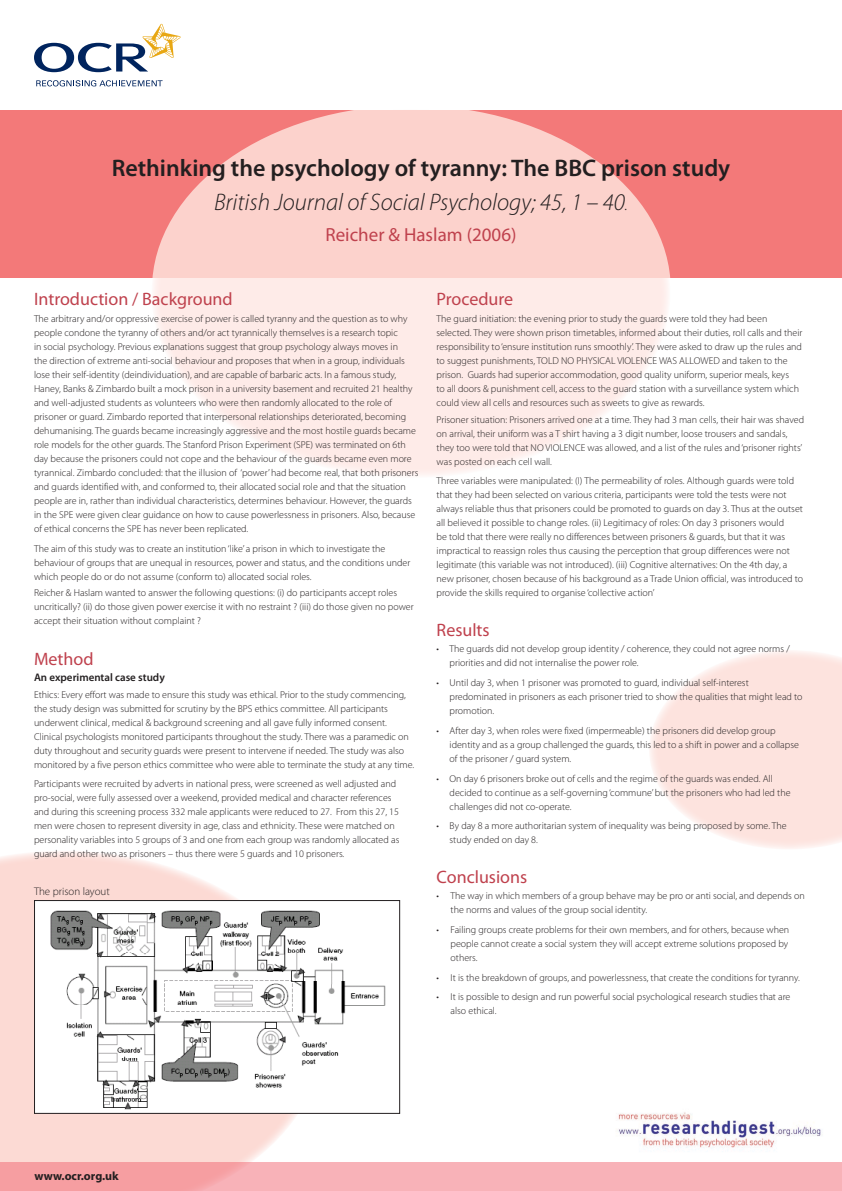
<style>
.page{position:relative;width:842px;height:1191px;background:#fff}
.page>*{position:absolute;margin:0;border:0;box-sizing:border-box;transform-origin:0 0}
.t1{font:600 24px/34.5px "Myriad Pro";color:#231f20;text-align:center}
.t2{font:19px "Myriad Pro";color:#bf414d}
.t3{font:18px "Myriad Pro";color:#bf414d}
.t4{font:700 12px "Myriad Pro";color:#231f20}
.t5{font:600 11px "Myriad Pro";color:#231f20}
.t6{font:300 11px "Myriad Pro";color:#231f20}
.t7{font:300 10px/14px "Myriad Pro";color:#231f20}
.s1{font-weight:300;font-style:italic}
.s2{font-weight:300;font-style:italic;font-size:16px}
</style>
<div class="page">
<svg style="left:650px;top:651px;width:192px;height:198px"></svg>
<div style="left:152px;top:109px;width:518px;height:369px;background:#feebe8;border-radius:50%"></div>
<svg style="left:0;top:851px;width:323px;height:311px;fill:#fcdad4"></svg>
<div style="left:0;top:110px;width:842px;height:168px;background:#f37979"></div>
<svg style="left:152px;top:110px;width:519px;height:168px;fill:#fcd2cc"></svg>
<svg style="left:36px;top:80px;width:127px;height:6px"></svg>
<svg style="left:34px;top:24px;width:147px;height:48px"></svg>
<div style="left:0;top:1162px;width:842px;height:29px;background:linear-gradient(to right,#f6a1a5,#f9b8bf)"></div>
<img style="left:36px;top:902px;width:350px;height:209px">
<div style="left:34px;top:900px;width:366px;height:213px;border:1px solid #231f20"></div>
<img style="left:617px;top:1112px;width:204px;height:37px">
<h1 class="t1" style="left:112px;top:150px;width:620px">Rethinking the psychology of tyranny: The BBC prison study<br><span class="s1">British Journal of Social Psychology; 45, 1 – 40</span><span class="s2">.</span></h1>
<h2 class="t2" style="left:325px;top:223px;width:192px">Reicher &amp; Haslam (2006)</h2>
<h3 class="t3" style="left:34px;top:288px;width:200px">Introduction / Background</h3>
<p class="t7" style="left:34px;top:311px;width:386px">The arbitrary and/or oppressive exercise of power is called tyranny and the question as to why people condone the tyranny of others and/or act tyrannically themselves is a research topic<br>in social psychology. Previous explanations suggest that group psychology always moves in<br>the direction of extreme anti-social behaviour and proposes that when in a group, individuals lose their self-identity (deindividuation), and are capable of barbaric acts. In a famous study, Haney, Banks &amp; Zimbardo built a mock prison in a university basement and recruited 21 healthy and well-adjusted students as volunteers who were then randomly allocated to the role of prisoner or guard. Zimbardo reported that interpersonal relationships deteriorated, becoming dehumanising. The guards became increasingly aggressive and the most hostile guards became role models for the other guards. The Stanford Prison Experiment (SPE) was terminated on 6th day because the prisoners could not cope and the behaviour of the guards became even more tyrannical. Zimbardo concluded: that the illusion of ‘power’had become real, that both prisoners and guards identified with, and conformed to, their allocated social role and that the situation people are in, rather than individual characteristics, determines behaviour. However, the guards in the SPE were given clear guidance on how to cause powerlessness in prisoners. Also, because of ethical concerns the SPE has never been replicated.</p>
<p class="t7" style="left:34px;top:541px;width:378px">The aim of this study was to create an institution ‘like’ a prison in which to investigate the behaviour of groups that are unequal in resources, power and status, and the conditions under which people do or do not assume (conform to) allocated social roles.</p>
<p class="t7" style="left:34px;top:586px;width:381px">Reicher &amp; Haslam wanted to answer the following questions: (i) do participants accept roles uncritically? (ii) do those given power exercise it with no restraint ? (iii) do those given no power accept their situation without complaint ?</p>
<h3 class="t3" style="left:34px;top:647px;width:61px">Method</h3>
<p class="t5" style="left:34px;top:670px;width:132px">An experimental case study</p>
<p class="t7" style="left:34px;top:687px;width:382px">Ethics: Every effort was made to ensure this study was ethical. Prior to the study commencing, the study design was submitted for scrutiny by the BPS ethics committee. All participants underwent clinical, medical &amp; background screening and all gave fully informed consent.<br>Clinical psychologists monitored participants throughout the study. There was a paramedic on duty throughout and security guards were present to intervene if needed. The study was also monitored by a five person ethics committee who were able to terminate the study at any time.</p>
<p class="t7" style="left:34px;top:777px;width:367px">Participants were recruited by adverts in national press, were screened as well adjusted and pro-social, were fully assessed over a weekend, provided medical and character references and during this screening process 332 male applicants were reduced to 27. From this 27, 15 men were chosen to represent diversity in age, class and ethnicity. These were matched on personality variables into 5 groups of 3 and one from each group was randomly allocated as guard and other two as prisoners – thus there were 5 guards and 10 prisoners.</p>
<p class="t6" style="left:34px;top:885px;width:77px">The prison layout</p>
<h3 class="t3" style="left:437px;top:288px;width:78px">Procedure</h3>
<p class="t7" style="left:437px;top:311px;width:367px">The guard initiation: the evening prior to study the guards were told they had been selected. They were shown prison timetables, informed about their duties, roll calls and their responsibility to ‘ensure institution runs smoothly’. They were asked to draw up the rules and to suggest punishments, TOLD NO PHYSICAL VIOLENCE WAS ALLOWED and taken to the prison. Guards had superior accommodation, good quality uniform, superior meals, keys<br>to all doors &amp; punishment cell, access to the guard station with a surveillance system which could view all cells and resources such as sweets to give as rewards.</p>
<p class="t7" style="left:437px;top:412px;width:369px">Prisoner situation: Prisoners arrived one at a time. They had 3 man cells, their hair was shaved on arrival, their uniform was a T shirt having a 3 digit number, loose trousers and sandals, they too were told that NO VIOLENCE was allowed, and a list of the rules and ‘prisoner rights’ was posted on each cell wall.</p>
<p class="t7" style="left:437px;top:474px;width:368px">Three variables were manipulated: (I) The permeability of roles. Although guards were told that they had been selected on various criteria, participants were told the tests were not always reliable thus that prisoners could be promoted to guards on day 3. Thus at the outset all believed it possible to change roles. (ii) Legitimacy of roles: On day 3 prisoners would<br>be told that there were really no differences between prisoners &amp; guards, but that it was impractical to reassign roles thus causing the perception that group differences were not legitimate (this variable was not introduced). (iii) Cognitive alternatives: On the 4th day, a new prisoner, chosen because of his background as a Trade Union official, was introduced to provide the skills required to organise ‘collective action’</p>
<h3 class="t3" style="left:437px;top:618px;width:55px">Results</h3>
<p class="t7" style="left:450px;top:642px;width:342px;text-indent:-13px">• The guards did not develop group identity / coherence, they could not agree norms / priorities and did not internalise the power role.</p>
<p class="t7" style="left:450px;top:676px;width:354px;text-indent:-13px">• Until day 3, when 1 prisoner was promoted to guard, individual self-interest predominated in prisoners as each prisoner tried to show the qualities that might lead to promotion.</p>
<p class="t7" style="left:450px;top:723px;width:351px;text-indent:-13px">• After day 3, when roles were fixed (impermeable) the prisoners did develop group identity and as a group challenged the guards, this led to a shift in power and a collapse of the prisoner / guard system.</p>
<p class="t7" style="left:450px;top:771px;width:342px;text-indent:-13px">• On day 6 prisoners broke out of cells and the regime of the guards was ended. All decided to continue as a self-governing‘commune’but the prisoners who had led the challenges did not co-operate.</p>
<p class="t7" style="left:450px;top:819px;width:339px;text-indent:-13px">• By day 8 a more authoritarian system of inequality was being proposed by some. The study ended on day 8.</p>
<h3 class="t3" style="left:437px;top:865px;width:92px">Conclusions</h3>
<p class="t7" style="left:451px;top:889px;width:356px;text-indent:-14px">• The way in which members of a group behave may be pro or anti social, and depends on the norms and values of the group social identity.</p>
<p class="t7" style="left:451px;top:923px;width:340px;text-align:justify;text-indent:-14px">• Failing groups create problems for their own members, and for others, because when people cannot create a social system they will accept extreme solutions proposed by others.</p>
<p class="t7" style="left:437px;top:970px;width:365px">• It is the breakdown of groups, and powerlessness, that create the conditions for tyranny.</p>
<p class="t7" style="left:451px;top:990px;width:341px;text-indent:-14px">• It is possible to design and run powerful social psychological research studies that are also ethical.</p>
<p class="t4" style="left:34px;top:1168px;width:86px">www.ocr.org.uk</p>
</div>
